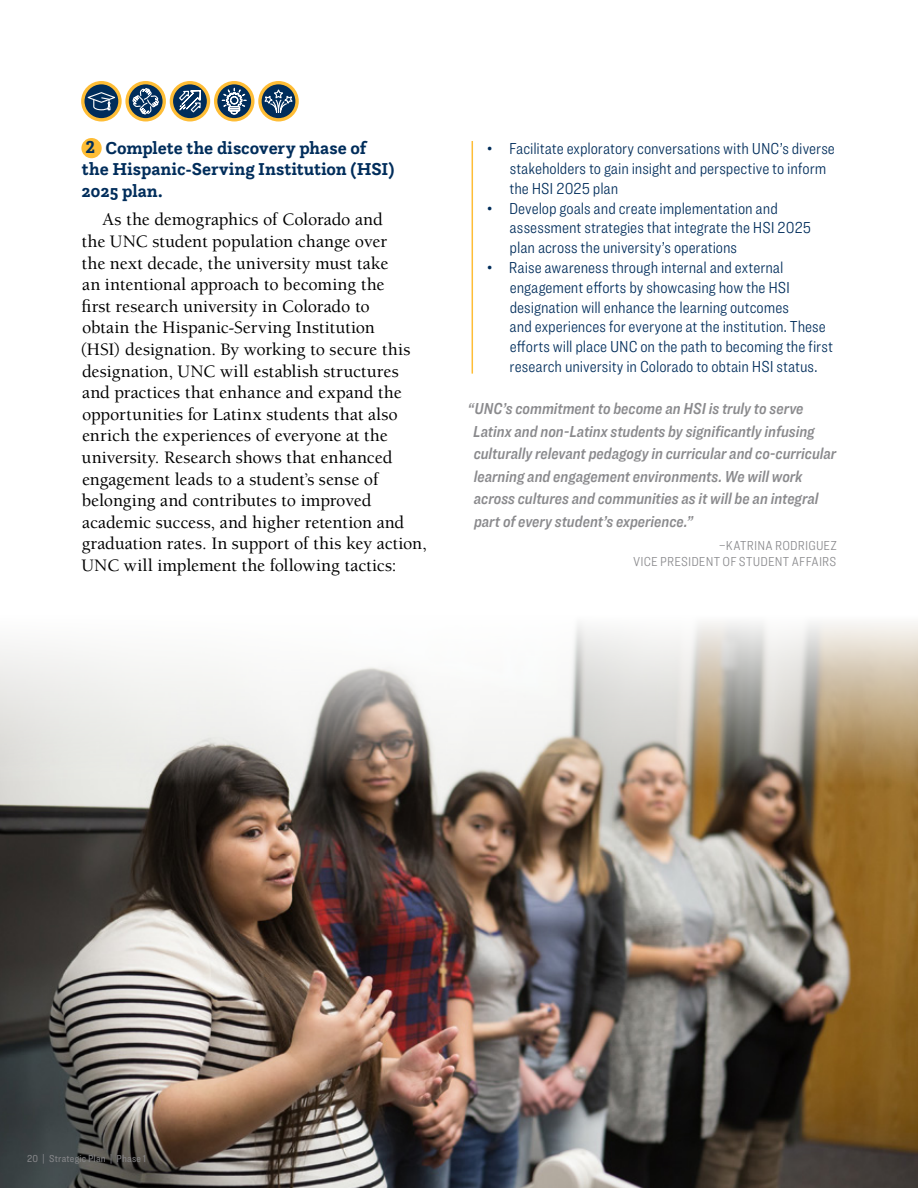
<style>
.page{position:relative;width:918px;height:1188px;background:#fff}
.page>*{position:absolute;margin:0;border:0;box-sizing:border-box;transform-origin:0 0}
.t1{font:500 18px/21.6px "Berkeley";color:#000}
.t2{font:700 18px/21.6px "Questa Slab";color:#002d5b}
.t3{font:300 16.5px/19.8px "Ringside Condensed";color:#002d5b}
.t4{font:16.5px/22.5px "Ringside Condensed Semi Ital";color:#8a8a8d}
.t5{font:300 13.5px/16.2px "Ringside Condensed";letter-spacing:.015em;color:#8a8a8d;text-align:right}
.t6{font:10.5px "Ringside Condensed";letter-spacing:.025em;color:#8a8a8d}
</style>
<div class="page">
<img style="left:0;top:622px;width:918px;height:566px">
<hr style="left:472px;top:141px;width:1px;height:233px;background:#febd36">
<div style="left:81px;top:138px;width:21px;height:20px;background:#febd36;border-radius:50%"></div>
<svg style="left:258px;top:81px;width:41px;height:41px"></svg>
<div style="left:262px;top:84px;width:33px;height:34px;background:#002d5b;border-radius:50%"></div>
<svg style="left:263px;top:87px;width:31px;height:27px"></svg>
<svg style="left:170px;top:81px;width:40px;height:41px"></svg>
<div style="left:173px;top:84px;width:34px;height:34px;background:#002d5b;border-radius:50%"></div>
<svg style="left:178px;top:81px;width:23px;height:41px"></svg>
<svg style="left:214px;top:81px;width:40px;height:41px"></svg>
<div style="left:217px;top:84px;width:34px;height:34px;background:#002d5b;border-radius:50%"></div>
<svg style="left:222px;top:81px;width:25px;height:34px"></svg>
<svg style="left:125px;top:81px;width:41px;height:41px"></svg>
<svg style="left:129px;top:84px;width:34px;height:34px"></svg>
<svg style="left:131px;top:87px;width:29px;height:29px"></svg>
<svg style="left:81px;top:81px;width:41px;height:41px"></svg>
<div style="left:85px;top:84px;width:33px;height:34px;background:#002d5b;border-radius:50%"></div>
<svg style="left:85px;top:92px;width:31px;height:19px"></svg>
<p class="t2" style="left:81px;top:137px;width:315px">2 Complete the discovery phase of<br>the Hispanic-Serving Institution (HSI)<br>2025 plan.</p>
<p class="t1" style="left:80px;top:209px;width:348px;text-indent:22px">As the demographics of Colorado and<br>the UNC student population change over<br>the next decade, the university must take<br>an intentional approach to becoming the<br>first research university in Colorado to<br>obtain the Hispanic-Serving Institution<br>(HSI) designation. By working to secure this designation, UNC will establish structures and practices that enhance and expand the opportunities for Latinx students that also enrich the experiences of everyone at the university. Research shows that enhanced engagement leads to a student’s sense of belonging and contributes to improved academic success, and higher retention and graduation rates. In support of this key action, UNC will implement the following tactics:</p>
<p class="t3" style="left:510px;top:139px;width:327px;text-indent:-22px">• Facilitate exploratory conversations with UNC’s diverse stakeholders to gain insight and perspective to inform the HSI 2025 plan</p>
<p class="t3" style="left:510px;top:198px;width:303px;text-indent:-22px">• Develop goals and create implementation and assessment strategies that integrate the HSI 2025 plan across the university’s operations</p>
<p class="t3" style="left:510px;top:257px;width:325px;text-indent:-22px">• Raise awareness through internal and external engagement efforts by showcasing how the HSI designation will enhance the learning outcomes<br>and experiences for everyone at the institution. These efforts will place UNC on the path to becoming the first research university in Colorado to obtain HSI status.</p>
<p class="t4" style="left:473px;top:397px;width:365px;text-indent:-5px">“UNC’s commitment to become an HSI is truly to serve Latinx and non-Latinx students by significantly infusing culturally relevant pedagogy in curricular and co-curricular learning and engagement environments. We will work across cultures and communities as it will be an integral part of every student’s experience.”</p>
<p class="t5" style="left:633px;top:537px;width:206px">–KATRINA RODRIGUEZ<br>VICE PRESIDENT OF STUDENT AFFAIRS</p>
<p class="t6" style="left:27px;top:1151px;width:121px">20 | Strategic Plan | Phase 1</p>
</div>
